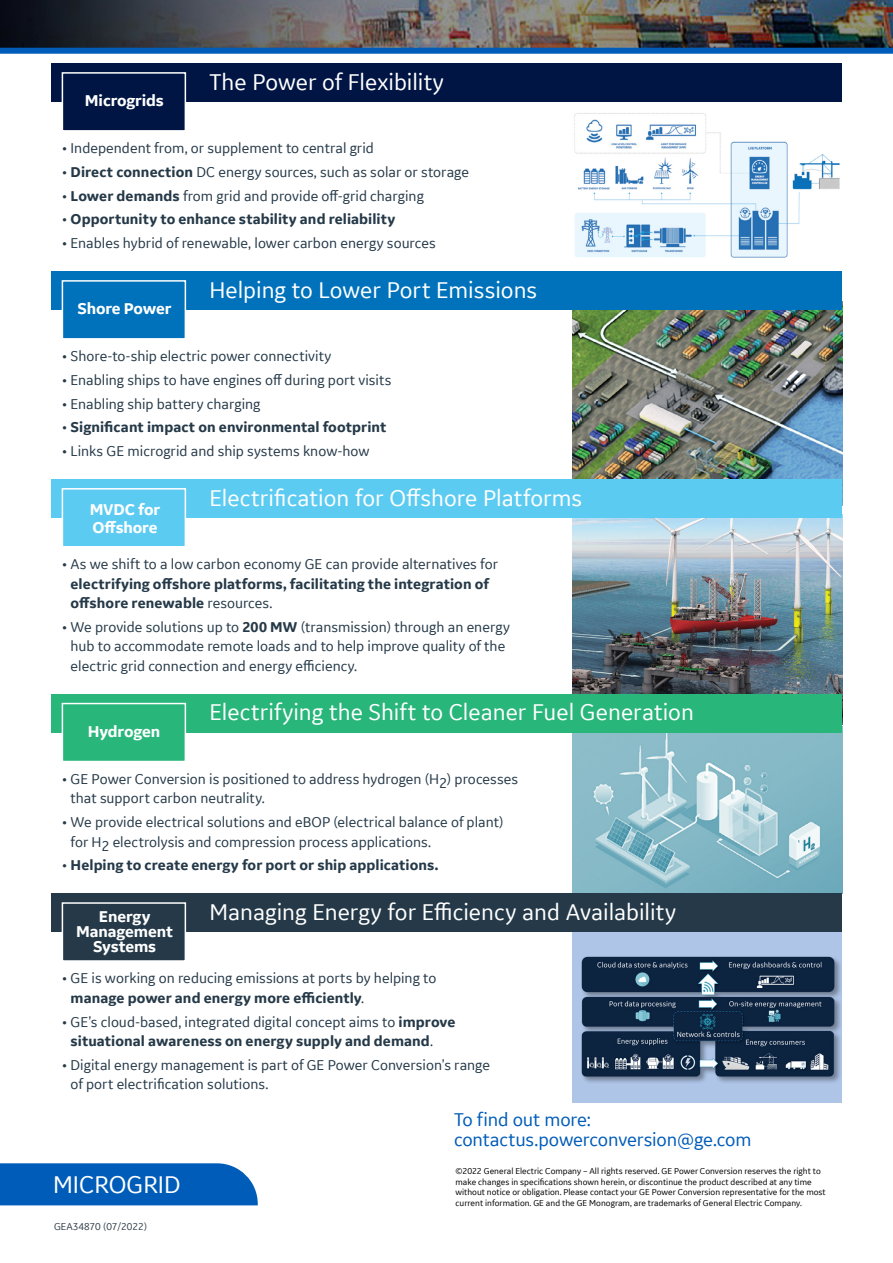
<style>
.page{position:relative;width:893px;height:1263px;background:#fff}
.page>*{position:absolute;margin:0;border:0;box-sizing:border-box;transform-origin:0 0}
.t1{font:25.5px "GE Inspira Sans";color:#fff}
.t2{font:24px "GE Inspira Sans";color:#fff}
.t3{font:19.5px/19.5px "GE Inspira Sans";letter-spacing:-.01em;color:#005cb9}
.t4{font:700 16.5px/15px "GE Inspira Sans";letter-spacing:-.01em;color:#fff}
.t5{font:15px/19.5px "GE Inspira Sans";color:#253948}
.t6{font:700 15px/19.5px "GE Inspira Sans";letter-spacing:.005em;color:#253948}
.t7{font:10.5px "GE Inspira Sans";color:#303e49}
.t8{font:9px/10.8px "GE Inspira Sans";color:#000}
.s1{font-weight:700}
.s2{font-weight:400}
</style>
<div class="page">
<img style="left:0;top:0;width:893px;height:48px">
<svg style="left:0;top:48px;width:893px;height:6px;background:#0c63bc"></svg>
<div style="left:0;top:1163px;width:258px;height:42px;background:#005cb9"></div>
<img style="left:573px;top:732px;width:269px;height:161px">
<img style="left:573px;top:518px;width:269px;height:176px">
<img style="left:573px;top:310px;width:269px;height:169px">
<div style="left:51px;top:64px;width:791px;height:38px;background:#001544"></div>
<div style="left:62px;top:72px;width:124px;height:60px;background:#001544;border:2px solid #fff"></div>
<img style="left:574px;top:113px;width:266px;height:145px">
<div style="left:51px;top:272px;width:791px;height:38px;background:#0072bc"></div>
<div style="left:62px;top:280px;width:124px;height:60px;background:#0072bc;border:2px solid #fff"></div>
<div style="left:51px;top:479px;width:791px;height:39px;background:#5ccbf2"></div>
<div style="left:62px;top:488px;width:124px;height:59px;background:#5ccbf2;border:2px solid #fff"></div>
<div style="left:51px;top:694px;width:791px;height:38px;background:#28b67a"></div>
<div style="left:62px;top:703px;width:124px;height:59px;background:#28b67a;border:2px solid #fff"></div>
<div style="left:51px;top:894px;width:791px;height:38px;background:#253948"></div>
<div style="left:62px;top:902px;width:124px;height:60px;background:#253948;border:2px solid #fff"></div>
<div style="left:573px;top:932px;width:269px;height:170px;background:#afc5e7"></div>
<div style="left:581px;top:956px;width:261px;height:129px;background:#000;opacity:.35"></div>
<img style="left:581px;top:956px;width:261px;height:124px">
<h2 class="t2" style="left:209px;top:67px;width:236px">The Power of Flexibility</h2>
<p class="t4" style="left:85px;top:93px;width:80px">Microgrids</p>
<p class="t5" style="left:62px;top:138px;width:313px">• Independent from, or supplement to central grid</p>
<p class="t5" style="left:62px;top:162px;width:408px">• <span class="s1">Direct connection</span> DC energy sources, such as solar or storage</p>
<p class="t5" style="left:62px;top:186px;width:363px">• <span class="s1">Lower demands</span> from grid and provide off-grid charging</p>
<p class="t6" style="left:62px;top:209px;width:335px"><span class="s2">•</span> Opportunity to enhance stability and reliability</p>
<p class="t5" style="left:62px;top:233px;width:375px">• Enables hybrid of renewable, lower carbon energy sources</p>
<h2 class="t2" style="left:209px;top:275px;width:329px">Helping to Lower Port Emissions</h2>
<p class="t4" style="left:77px;top:301px;width:96px">Shore Power</p>
<p class="t5" style="left:62px;top:346px;width:271px">• Shore-to-ship electric power connectivity</p>
<p class="t5" style="left:62px;top:370px;width:331px">• Enabling ships to have engines off during port visits</p>
<p class="t5" style="left:62px;top:393px;width:200px">• Enabling ship battery charging</p>
<p class="t6" style="left:62px;top:417px;width:326px"><span class="s2">•</span> Significant impact on environmental footprint</p>
<p class="t5" style="left:62px;top:441px;width:309px">• Links GE microgrid and ship systems know-how</p>
<h2 class="t2" style="left:209px;top:483px;width:374px">Electrification for Offshore Platforms</h2>
<p class="t4" style="left:90px;top:500px;width:72px;line-height:18px">MVDC for<br>Offshore</p>
<p class="t5" style="left:62px;top:554px;width:437px">• As we shift to a low carbon economy GE can provide alternatives for</p>
<p class="t6" style="left:71px;top:573px;width:420px">electrifying offshore platforms, facilitating the integration of offshore renewable <span class="s2">resources.</span></p>
<p class="t5" style="left:71px;top:617px;width:441px;text-indent:-8px">• We provide solutions up to <span class="s1">200 MW</span> (transmission) through an energy hub to accommodate remote loads and to help improve quality of the electric grid connection and energy efficiency.</p>
<p class="t4" style="left:88px;top:723px;width:74px">Hydrogen</p>
<h2 class="t2" style="left:209px;top:697px;width:486px">Electrifying the Shift to Cleaner Fuel Generation</h2>
<p class="t5" style="left:71px;top:769px;width:449px;text-indent:-8px">• GE Power Conversion is positioned to address hydrogen (H2) processes that support carbon neutrality.</p>
<p class="t5" style="left:71px;top:812px;width:435px;text-indent:-8px">• We provide electrical solutions and eBOP (electrical balance of plant) for H2 electrolysis and compression process applications.</p>
<p class="t6" style="left:62px;top:855px;width:377px"><span class="s2">•</span> Helping to create energy for port or ship applications.</p>
<p class="t4" style="left:76px;top:908px;width:98px;text-align:center">Energy<br>Management<br>Systems</p>
<h2 class="t2" style="left:209px;top:897px;width:468px">Managing Energy for Efficiency and Availability</h2>
<p class="t5" style="left:71px;top:968px;width:367px;text-indent:-8px">• GE is working on reducing emissions at ports by helping to <span class="s1">manage power and energy more efficiently</span>.</p>
<p class="t6" style="left:71px;top:1011px;width:386px;text-indent:-8px"><span class="s2">• GE’s cloud-based, integrated digital concept aims to</span> improve situational awareness on energy supply and demand<span class="s2">.</span></p>
<p class="t5" style="left:71px;top:1055px;width:421px;text-indent:-8px">• Digital energy management is part of GE Power Conversion’s range of port electrification solutions.</p>
<h3 class="t3" style="left:454px;top:1109px;width:299px">To find out more: contactus.powerconversion@ge.com</h3>
<h1 class="t1" style="left:53px;top:1168px;width:129px">MICROGRID</h1>
<p class="t8" style="left:455px;top:1165px;width:372px">©2022 General Electric Company – All rights reserved. GE Power Conversion reserves the right to make changes in specifications shown herein, or discontinue the product described at any time without notice or obligation. Please contact your GE Power Conversion representative for the most current information. GE and the GE Monogram, are trademarks of General Electric Company.</p>
<p class="t7" style="left:54px;top:1219px;width:94px">GEA34870 (07/2022)</p>
</div>
